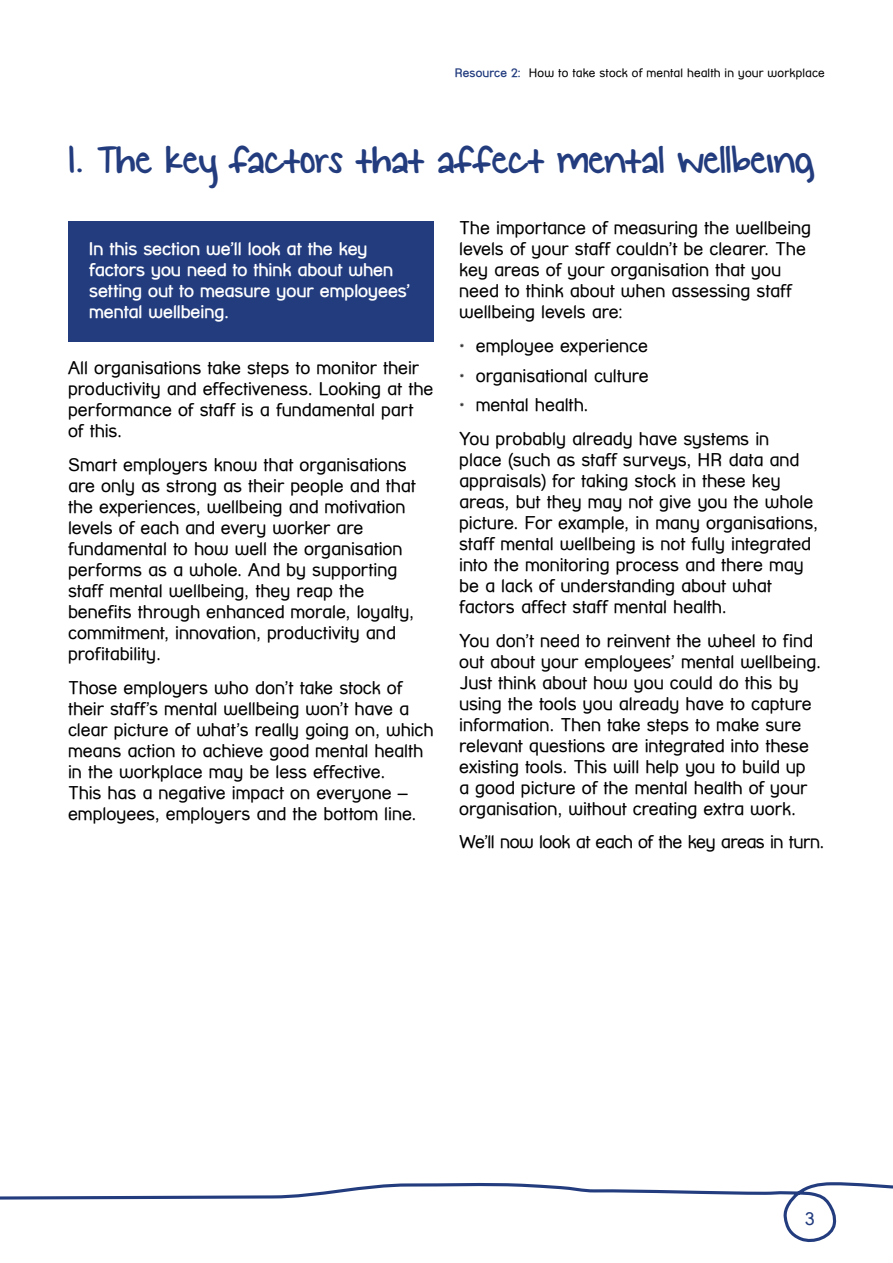
<style>
.page{position:relative;width:893px;height:1263px;background:#fff}
.page>*{position:absolute;margin:0;border:0;box-sizing:border-box;transform-origin:0 0}
.t1{font:43.5px "KG Small Town Southern Girl";letter-spacing:-.01em;color:#223c7e}
.t2{font:18px/21px "Street Corner";letter-spacing:-.005em;color:#000}
.t3{font:700 18px/21px "Street Corner";letter-spacing:-.005em;color:#fff}
.t4{font:18px "Street Corner";letter-spacing:-.025em;color:#000}
.t5{font:18px "Street Corner";color:#223c7e}
.t6{font:12px "Street Corner";letter-spacing:.015em;color:#000}
.s1{font-weight:700;color:#223c7e}
</style>
<div class="page">
<svg style="left:0;top:1182px;width:893px;height:61px"></svg>
<div style="left:68px;top:221px;width:366px;height:120px;background:#223c7e"></div>
<p class="t6" style="left:455px;top:66px;width:372px"><span class="s1">Resource 2:</span> How to take stock of mental health in your workplace</p>
<h1 class="t1" style="left:68px;top:136px;width:748px">1. The key factors that affect mental wellbeing</h1>
<p class="t3" style="left:89px;top:239px;width:323px">In this section we’ll look at the key factors you need to think about when setting out to measure your employees’ mental wellbeing.</p>
<p class="t2" style="left:68px;top:357px;width:367px">All organisations take steps to monitor their productivity and effectiveness. Looking at the performance of staff is a fundamental part of this.</p>
<p class="t2" style="left:68px;top:454px;width:349px">Smart employers know that organisations are only as strong as their people and that the experiences, wellbeing and motivation levels of each and every worker are fundamental to how well the organisation performs as a whole. And by supporting staff mental wellbeing, they reap the benefits through enhanced morale, loyalty, commitment, innovation, productivity and profitability.</p>
<p class="t2" style="left:68px;top:677px;width:367px">Those employers who don’t take stock of their staff’s mental wellbeing won’t have a clear picture of what’s really going on, which means action to achieve good mental health in the workplace may be less effective.<br>This has a negative impact on everyone – employees, employers and the bottom line.</p>
<p class="t2" style="left:459px;top:217px;width:354px">The importance of measuring the wellbeing levels of your staff couldn’t be clearer. The key areas of your organisation that you need to think about when assessing staff wellbeing levels are:</p>
<p class="t2" style="left:459px;top:335px;width:190px">• employee experience</p>
<p class="t2" style="left:459px;top:365px;width:191px">• organisational culture</p>
<p class="t2" style="left:459px;top:388px;width:312px;line-height:33.8px">• mental health.<br>You probably already have systems in</p>
<p class="t2" style="left:459px;top:449px;width:360px">place (such as staff surveys, HR data and appraisals) for taking stock in these key areas, but they may not give you the whole picture. For example, in many organisations, staff mental wellbeing is not fully integrated into the monitoring process and there may be a lack of understanding about what factors affect staff mental health.</p>
<p class="t2" style="left:459px;top:630px;width:363px">You don’t need to reinvent the wheel to find out about your employees’ mental wellbeing.<br>Just think about how you could do this by using the tools you already have to capture information. Then take steps to make sure relevant questions are integrated into these existing tools. This will help you to build up<br>a good picture of the mental health of your organisation, without creating extra work.</p>
<p class="t4" style="left:459px;top:832px;width:367px">We’ll now look at each of the key areas in turn.</p>
<p class="t5" style="left:805px;top:1208px;width:12px">3</p>
</div>
